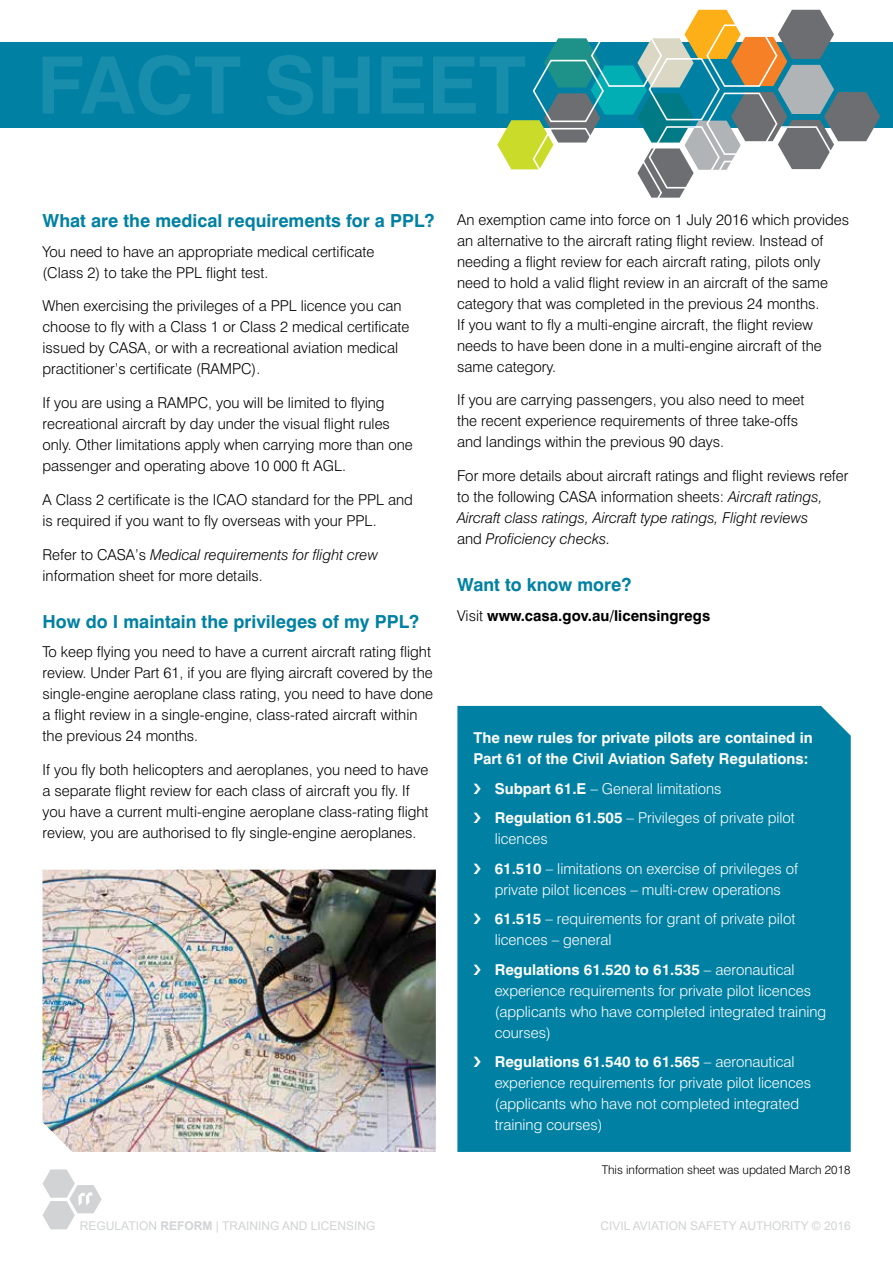
<style>
.page{position:relative;width:893px;height:1263px;background:#fff}
.page>*{position:absolute;margin:0;border:0;box-sizing:border-box;transform-origin:0 0}
.t1{font:700 18px "Swiss 721 BT";color:#0081a3}
.t2{font:300 15px/21px "Swiss 721 BT";color:#000}
.t3{font:300 15px/21px "Swiss 721 BT";color:#fff}
.t4{font:700 15px/21px "Swiss 721 BT";color:#fff}
.t5{font:700 15px "Swiss 721 BT";color:#000}
.t6{font:12px "Arial";color:#d1d3d4}
.t7{font:300 12px "Swiss 721 BT";color:#000}
.s1{font-style:italic}
.s2{font-weight:300}
.s3{font-weight:700}
</style>
<div class="page">
<div style="left:0;top:43px;width:893px;height:85px;background:#0081a3"></div>
<svg style="left:43px;top:10px;width:837px;height:188px"></svg>
<svg style="left:43px;top:1169px;width:59px;height:60px"></svg>
<div style="left:457px;top:706px;width:394px;height:446px;background:#0081a3"></div>
<img style="left:43px;top:870px;width:393px;height:282px">
<svg style="left:474px;top:783px;width:7px;height:11px"></svg>
<svg style="left:474px;top:812px;width:7px;height:11px"></svg>
<svg style="left:474px;top:863px;width:7px;height:11px"></svg>
<svg style="left:474px;top:913px;width:7px;height:11px"></svg>
<svg style="left:474px;top:964px;width:7px;height:11px"></svg>
<svg style="left:474px;top:1057px;width:7px;height:10px"></svg>
<p class="t1" style="left:43px;top:210px;width:394px">What are the medical requirements for a PPL?</p>
<p class="t2" style="left:43px;top:241px;width:333px">You need to have an appropriate medical certificate (Class 2) to take the PPL flight test.</p>
<p class="t2" style="left:43px;top:295px;width:368px">When exercising the privileges of a PPL licence you can choose to fly with a Class 1 or Class 2 medical certificate issued by CASA, or with a recreational aviation medical practitioner’s certificate (RAMPC).</p>
<p class="t2" style="left:43px;top:392px;width:372px">If you are using a RAMPC, you will be limited to flying recreational aircraft by day under the visual flight rules only. Other limitations apply when carrying more than one passenger and operating above 10 000 ft AGL.</p>
<p class="t2" style="left:43px;top:489px;width:372px">A Class 2 certificate is the ICAO standard for the PPL and is required if you want to fly overseas with your PPL.</p>
<p class="t2" style="left:43px;top:544px;width:337px">Refer to CASA’s <span class="s1">Medical requirements for flight crew </span>information sheet for more details.</p>
<p class="t1" style="left:43px;top:610px;width:378px">How do I maintain the privileges of my PPL?</p>
<p class="t2" style="left:43px;top:641px;width:392px">To keep flying you need to have a current aircraft rating flight review. Under Part 61, if you are flying aircraft covered by the single-engine aeroplane class rating, you need to have done a flight review in a single-engine, class-rated aircraft within the previous 24 months.</p>
<p class="t2" style="left:43px;top:759px;width:388px">If you fly both helicopters and aeroplanes, you need to have a separate flight review for each class of aircraft you fly. If you have a current multi-engine aeroplane class-rating flight review, you are authorised to fly single-engine aeroplanes.</p>
<p class="t2" style="left:457px;top:209px;width:394px">An exemption came into force on 1 July 2016 which provides an alternative to the aircraft rating flight review. Instead of needing a flight review for each aircraft rating, pilots only need to hold a valid flight review in an aircraft of the same category that was completed in the previous 24 months.<br>If you want to fly a multi-engine aircraft, the flight review needs to have been done in a multi-engine aircraft of the same category.</p>
<p class="t2" style="left:457px;top:389px;width:349px">If you are carrying passengers, you also need to meet the recent experience requirements of three take-offs and landings within the previous 90 days.</p>
<p class="t2" style="left:457px;top:465px;width:393px">For more details about aircraft ratings and flight reviews refer to the following CASA information sheets: <span class="s1">Aircraft ratings, Aircraft class ratings, Aircraft type ratings, Flight reviews<br></span>and <span class="s1">Proficiency checks.</span></p>
<p class="t1" style="left:457px;top:574px;width:176px">Want to know more?</p>
<p class="t5" style="left:457px;top:606px;width:255px"><span class="s2">Visit</span> www.casa.gov.au/licensingregs</p>
<p class="t4" style="left:473px;top:727px;width:341px">The new rules for private pilots are contained in<br>Part 61 of the Civil Aviation Safety Regulations:</p>
<p class="t3" style="left:495px;top:773px;width:302px;line-height:29.5px"><span class="s3">Subpart 61.E</span> – General limitations<br><span class="s3">Regulation 61.505</span> – Privileges of private pilot</p>
<p class="t3" style="left:495px;top:824px;width:305px;line-height:29.5px">licences<br><span class="s3">61.510</span> – limitations on exercise of privileges of</p>
<p class="t3" style="left:495px;top:874px;width:302px;line-height:29.5px">private pilot licences – multi-crew operations<br><span class="s3">61.515</span> – requirements for grant of private pilot</p>
<p class="t3" style="left:495px;top:925px;width:301px;line-height:29.5px">licences – general<br><span class="s3">Regulations 61.520 to 61.535</span> – aeronautical</p>
<p class="t3" style="left:495px;top:980px;width:333px">experience requirements for private pilot licences (applicants who have completed integrated training courses)</p>
<p class="t3" style="left:495px;top:1051px;width:318px"><span class="s3">Regulations 61.540 to 61.565</span> – aeronautical experience requirements for private pilot licences (applicants who have not completed integrated training courses)</p>
<p class="t7" style="left:602px;top:1163px;width:250px">This information sheet was updated March 2018</p>
<p class="t6" style="left:80px;top:1217px;width:297px">REGULATION <span class="s3">REFORM</span> | TRAINING AND LICENSING</p>
<p class="t6" style="left:600px;top:1217px;width:252px">CIVIL AVIATION SAFETY AUTHORITY © 2016</p>
</div>
